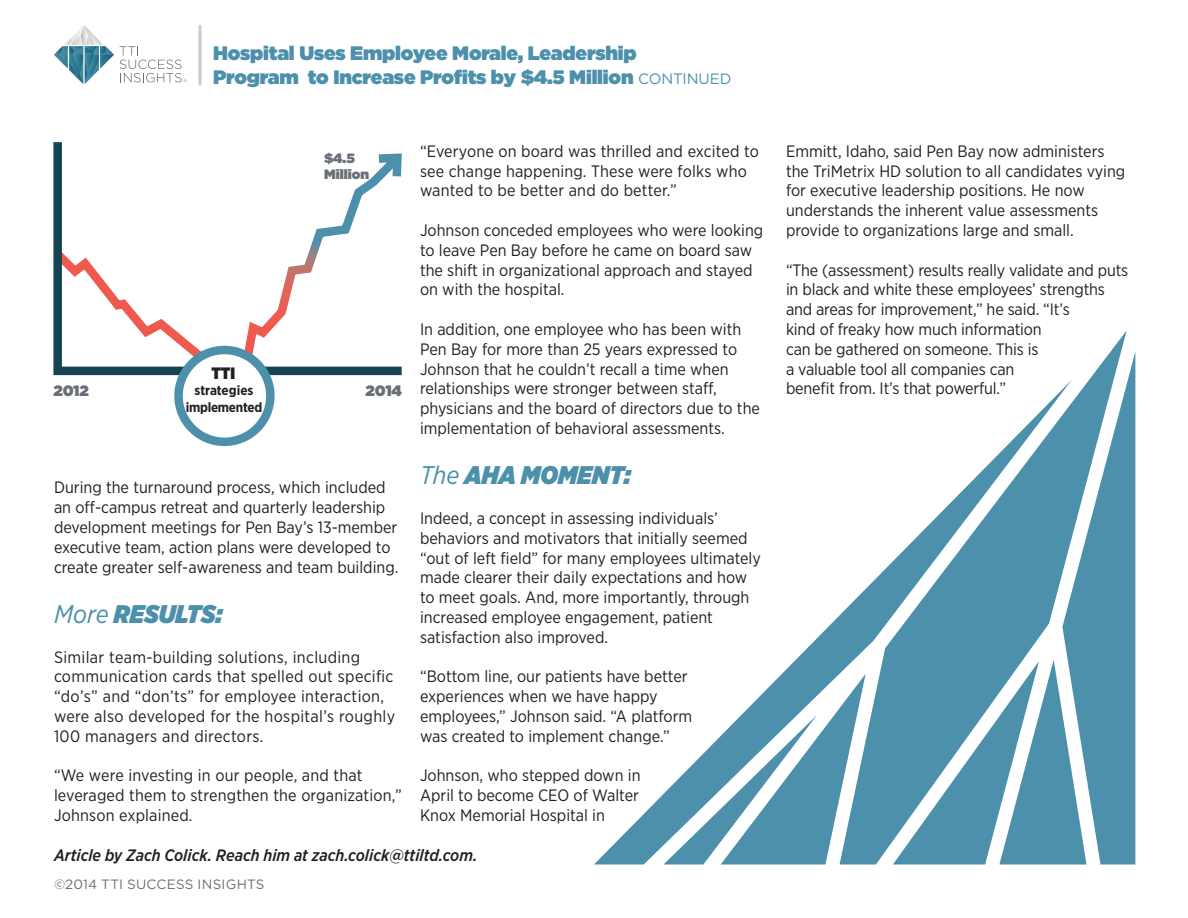
<style>
.page{position:relative;width:1188px;height:918px;background:#fff}
.page>*{position:absolute;margin:0;border:0;box-sizing:border-box;transform-origin:0 0}
.t1{font:italic 900 25.5px "Gotham Narrow";color:#4c90ac}
.t2{font:900 19.5px "Gotham";letter-spacing:-.01em;color:#4c90ac}
.t3{font:16.5px/19.8px "Gotham Narrow";color:#231f20}
.t4{font:16.5px/19.8px "Gotham Narrow";letter-spacing:.02em;color:#231f20}
.t5{font:italic 500 16.5px "Gotham Narrow";color:#231f20}
.t6{font:900 16.5px "Gotham Narrow";color:#231f20}
.t7{font:900 15px "Gotham";color:#696f78}
.t8{font:13.5px "Gotham";letter-spacing:.02em;color:#696f78}
.t9{font:700 13.5px "Gotham Narrow";letter-spacing:-.02em;color:#231f20}
.t10{font:900 13.5px "Gotham";color:#696f78}
.t11{font:700 13.5px "Gotham Narrow";color:#231f20}
.s1{font-weight:400;font-size:15px}
.s2{font-weight:400}
</style>
<div class="page">
<svg style="left:594px;top:330px;width:541px;height:534px"></svg>
<svg style="left:54px;top:25px;width:133px;height:59px"></svg>
<hr style="left:198px;top:26px;width:4px;height:58px;background:#d6d6da">
<svg style="left:53px;top:142px;width:349px;height:236px"></svg>
<div style="left:179px;top:350px;width:91px;height:92px;background:#fff;border-radius:50%"></div>
<div style="left:174px;top:346px;width:101px;height:100px;border:9px solid #4c90ac;border-radius:50%"></div>
<p class="t2" style="left:213px;top:39px;width:425px">Hospital Uses Employee Morale, Leadership</p>
<p class="t2" style="left:213px;top:63px;width:520px">Program to Increase Profits by $4.5 Million <span class="s1">CONTINUED</span></p>
<p class="t7" style="left:53px;top:380px;width:37px">2012</p>
<p class="t10" style="left:324px;top:148px;width:32px">$4.5</p>
<p class="t10" style="left:324px;top:164px;width:47px">Million</p>
<p class="t6" style="left:211px;top:362px;width:25px">TTI</p>
<p class="t11" style="left:195px;top:382px;width:60px">strategies</p>
<p class="t9" style="left:186px;top:398px;width:78px">implemented</p>
<p class="t7" style="left:365px;top:380px;width:38px">2014</p>
<p class="t3" style="left:54px;top:477px;width:346px">During the turnaround process, which included an off-campus retreat and quarterly leadership development meetings for Pen Bay’s 13-member executive team, action plans were developed to create greater self-awareness and team building.</p>
<p class="t1" style="left:54px;top:597px;width:170px"><span class="s2">More</span> RESULTS:</p>
<p class="t4" style="left:54px;top:647px;width:343px">Similar team-building solutions, including communication cards that spelled out specific “do’s” and “don’ts” for employee interaction, were also developed for the hospital’s roughly 100 managers and directors.</p>
<p class="t3" style="left:54px;top:765px;width:349px">“We were investing in our people, and that leveraged them to strengthen the organization,”<br>Johnson explained.</p>
<p class="t3" style="left:420px;top:141px;width:340px">“Everyone on board was thrilled and excited to see change happening. These were folks who wanted to be better and do better.”</p>
<p class="t3" style="left:420px;top:220px;width:345px">Johnson conceded employees who were looking to leave Pen Bay before he came on board saw the shift in organizational approach and stayed on with the hospital.</p>
<p class="t3" style="left:420px;top:319px;width:341px">In addition, one employee who has been with Pen Bay for more than 25 years expressed to Johnson that he couldn’t recall a time when relationships were stronger between staff, physicians and the board of directors due to the implementation of behavioral assessments.</p>
<p class="t1" style="left:420px;top:458px;width:213px"><span class="s2">The</span> AHA MOMENT:</p>
<p class="t3" style="left:420px;top:508px;width:342px">Indeed, a concept in assessing individuals’ behaviors and motivators that initially seemed “out of left field” for many employees ultimately made clearer their daily expectations and how to meet goals. And, more importantly, through increased employee engagement, patient</p>
<p class="t3" style="left:420px;top:627px;width:190px">satisfaction also improved.</p>
<p class="t3" style="left:420px;top:666px;width:269px">“Bottom line, our patients have better</p>
<p class="t3" style="left:420px;top:686px;width:239px">experiences when we have happy</p>
<p class="t3" style="left:420px;top:706px;width:274px">employees,” Johnson said. “A platform was created to implement change.”</p>
<p class="t3" style="left:420px;top:765px;width:222px;text-align:justify">Johnson, who stepped down in April to become CEO of Walter Knox Memorial Hospital in</p>
<p class="t5" style="left:54px;top:845px;width:425px">Article by Zach Colick. Reach him at zach.colick@ttiltd.com.</p>
<p class="t8" style="left:54px;top:875px;width:212px">©2014 TTI SUCCESS INSIGHTS</p>
<p class="t3" style="left:786px;top:141px;width:320px">Emmitt, Idaho, said Pen Bay now administers</p>
<p class="t3" style="left:786px;top:161px;width:341px">the TriMetrix HD solution to all candidates vying for executive leadership positions. He now understands the inherent value assessments provide to organizations large and small.</p>
<p class="t3" style="left:786px;top:260px;width:344px">“The (assessment) results really validate and puts in black and white these employees’ strengths and areas for improvement,” he said. “It’s<br>kind of freaky how much information<br>can be gathered on someone. This is<br>a valuable tool all companies can<br>benefit from. It’s that powerful.”</p>
</div>
